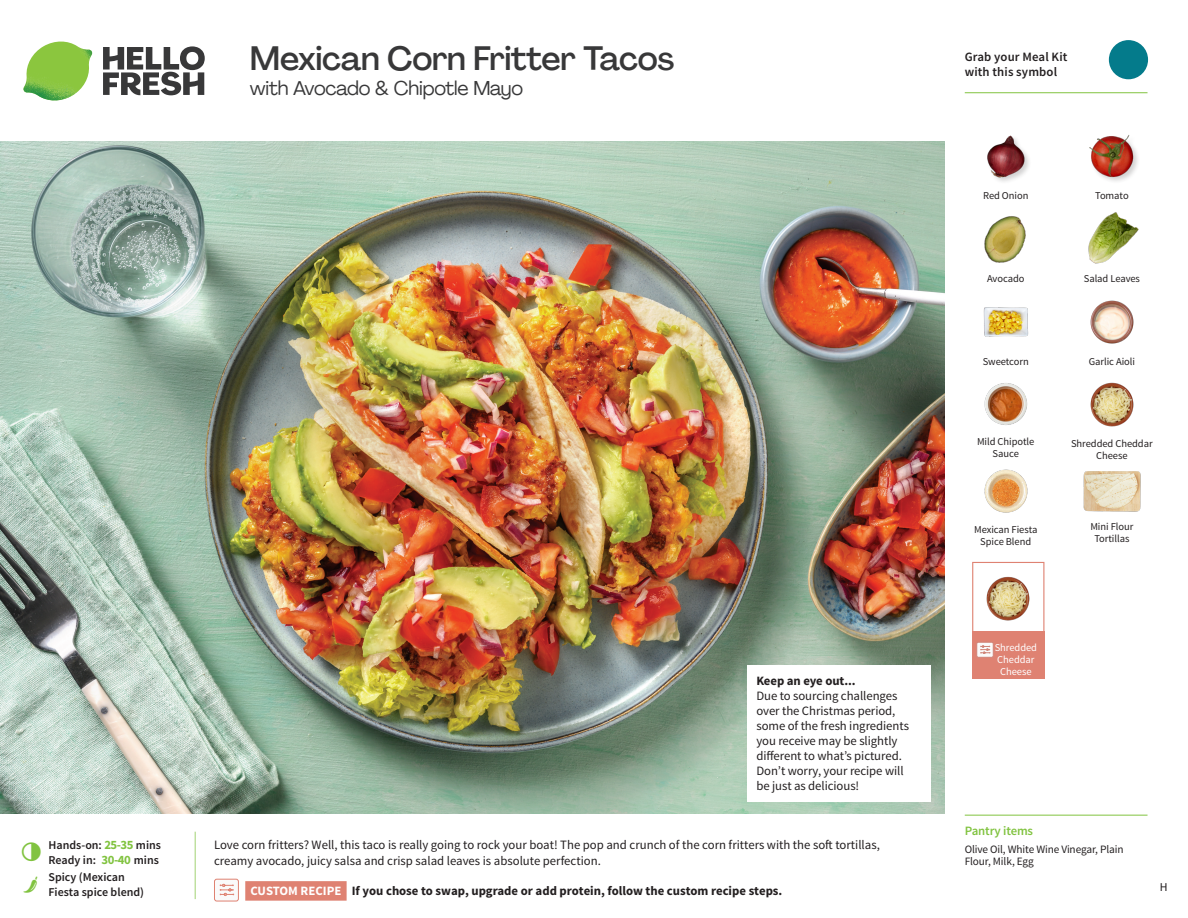
<style>
.page{position:relative;width:1188px;height:918px;background:#fff}
.page>*{position:absolute;margin:0;border:0;box-sizing:border-box;transform-origin:0 0}
._15_Titel_UK{font:500 33px "Agrandir";letter-spacing:-.015em;color:#383839}
._15_Titel_UK-2{font:19.5px "Agrandir";letter-spacing:-.01em;color:#383839}
.Header_Back{font:12.75px/15px "Source Sans Pro";letter-spacing:-.005em;color:#231f20}
.Step_6_Text_AU{font:12.75px/16.5px "Source Sans Pro";color:#231f20}
.Step_6_Text_AU-2{font:700 12.75px "Source Sans Pro";color:#231f20}
.t1{font:600 12.75px/15px "Source Sans Pro";letter-spacing:.01em;color:#231f20}
._04_Headers_Front{font:600 12.75px "Source Sans Pro";letter-spacing:-.01em;color:#81c340}
._04_Intro{font:600 12px/15px "Source Sans Pro";color:#231f20}
.t2{font:12px "Source Sans Pro";color:#231f20}
._05_Pantry{font:11.25px/12px "Source Sans Pro";letter-spacing:-.01em;color:#231f20}
._18_FRONT_ingredient{font:10.5px/12px "Source Sans Pro";letter-spacing:-.005em;color:#231f20;text-align:center}
._18_FRONT_ingredient-2{font:10.5px/12px "Source Sans Pro";letter-spacing:-.005em;color:#fff}
.s1{font-weight:700;font-size:12.75px;color:#81c340}
.s2{font-weight:700}
.s3{color:#fff}
</style>
<div class="page">
<svg style="left:103px;top:46px;width:102px;height:49px"></svg>
<img style="left:23px;top:42px;width:69px;height:59px">
<svg style="left:194px;top:831px;width:153px;height:71px"></svg>
<img style="left:0;top:142px;width:945px;height:672px">
<div style="left:214px;top:879px;width:24px;height:22px;background:#fafafa;border-radius:2px"></div>
<div style="left:214px;top:879px;width:25px;height:22px;border:1px solid #df8272;border-radius:2px"></div>
<svg style="left:220px;top:884px;width:14px;height:12px"></svg>
<div style="left:972px;top:632px;width:72px;height:47px;background:#df8272"></div>
<div style="left:977px;top:642px;width:16px;height:15px;background:#fafafa;border-radius:2px"></div>
<div style="left:976px;top:642px;width:18px;height:16px;border:1px solid #d08477;border-radius:2px"></div>
<svg style="left:981px;top:645px;width:10px;height:9px"></svg>
<div style="left:972px;top:562px;width:72px;height:72px;border:1px solid #df8272"></div>
<img style="left:986px;top:576px;width:44px;height:45px">
<div style="left:748px;top:665px;width:183px;height:136px;background:#fff"></div>
<img style="left:1090px;top:300px;width:44px;height:44px">
<img style="left:1090px;top:382px;width:44px;height:45px">
<img style="left:984px;top:383px;width:44px;height:42px">
<img style="left:984px;top:469px;width:44px;height:44px">
<img style="left:983px;top:307px;width:46px;height:30px">
<img style="left:984px;top:216px;width:42px;height:47px">
<img style="left:1088px;top:212px;width:51px;height:52px">
<img style="left:987px;top:135px;width:42px;height:47px">
<img style="left:1089px;top:135px;width:49px;height:46px">
<img style="left:1083px;top:471px;width:58px;height:41px">
<hr style="left:965px;top:815px;width:183px;height:1px;background:#81c340">
<svg style="left:1091px;top:40px;width:58px;height:54px"></svg>
<hr style="left:965px;top:92px;width:183px;height:1px;background:#81c340">
<p class="_15_Titel_UK" style="left:250px;top:38px;width:426px">Mexican Corn Fritter Tacos</p>
<p class="_15_Titel_UK-2" style="left:250px;top:76px;width:275px">with Avocado &amp; Chipotle Mayo</p>
<p class="_04_Intro" style="left:48px;top:838px;width:114px">Hands-on: <span class="s1">25-35</span> mins</p>
<p class="_04_Intro" style="left:48px;top:853px;width:112px">Ready in: <span class="s1">30-40</span> mins</p>
<p class="_04_Intro" style="left:48px;top:870px;width:97px">Spicy (Mexican<br>Fiesta spice blend)</p>
<p class="Header_Back" style="left:756px;top:674px;width:154px"><span class="s2">Keep an eye out...<br></span>Due to sourcing challenges over the Christmas period, some of the fresh ingredients you receive may be slightly different to what’s pictured.<br>Don’t worry, your recipe will be just as delicious!</p>
<p class="Step_6_Text_AU" style="left:214px;top:837px;width:667px">Love corn fritters? Well, this taco is really going to rock your boat! The pop and crunch of the corn fritters with the soft tortillas, creamy avocado, juicy salsa and crisp salad leaves is absolute perfection.</p>
<p class="Step_6_Text_AU-2" style="left:250px;top:882px;width:533px"><span class="s3">CUSTOM RECIPE</span> If you chose to swap, upgrade or add protein, follow the custom recipe steps.</p>
<p class="t1" style="left:965px;top:50px;width:104px">Grab your Meal Kit with this symbol</p>
<p class="_18_FRONT_ingredient" style="left:983px;top:189px;width:47px">Red Onion</p>
<p class="_18_FRONT_ingredient" style="left:1095px;top:189px;width:35px">Tomato</p>
<p class="_18_FRONT_ingredient" style="left:987px;top:272px;width:39px">Avocado</p>
<p class="_18_FRONT_ingredient" style="left:1084px;top:272px;width:58px">Salad Leaves</p>
<p class="_18_FRONT_ingredient" style="left:983px;top:356px;width:48px">Sweetcorn</p>
<p class="_18_FRONT_ingredient" style="left:1089px;top:356px;width:48px">Garlic Aioli</p>
<p class="_18_FRONT_ingredient" style="left:977px;top:436px;width:59px">Mild Chipotle<br>Sauce</p>
<p class="_18_FRONT_ingredient" style="left:974px;top:524px;width:65px">Mexican Fiesta<br>Spice Blend</p>
<p class="_18_FRONT_ingredient" style="left:1071px;top:438px;width:83px">Shredded Cheddar<br>Cheese</p>
<p class="_18_FRONT_ingredient" style="left:1090px;top:521px;width:45px">Mini Flour<br>Tortillas</p>
<p class="_18_FRONT_ingredient-2" style="left:995px;top:641px;width:44px">Shredded<br>Cheddar<br>Cheese</p>
<p class="_04_Headers_Front" style="left:965px;top:822px;width:70px">Pantry items</p>
<p class="_05_Pantry" style="left:965px;top:844px;width:160px">Olive Oil, White Wine Vinegar, Plain<br>Flour, Milk, Egg</p>
<p class="t2" style="left:1160px;top:879px;width:9px">H</p>
</div>
